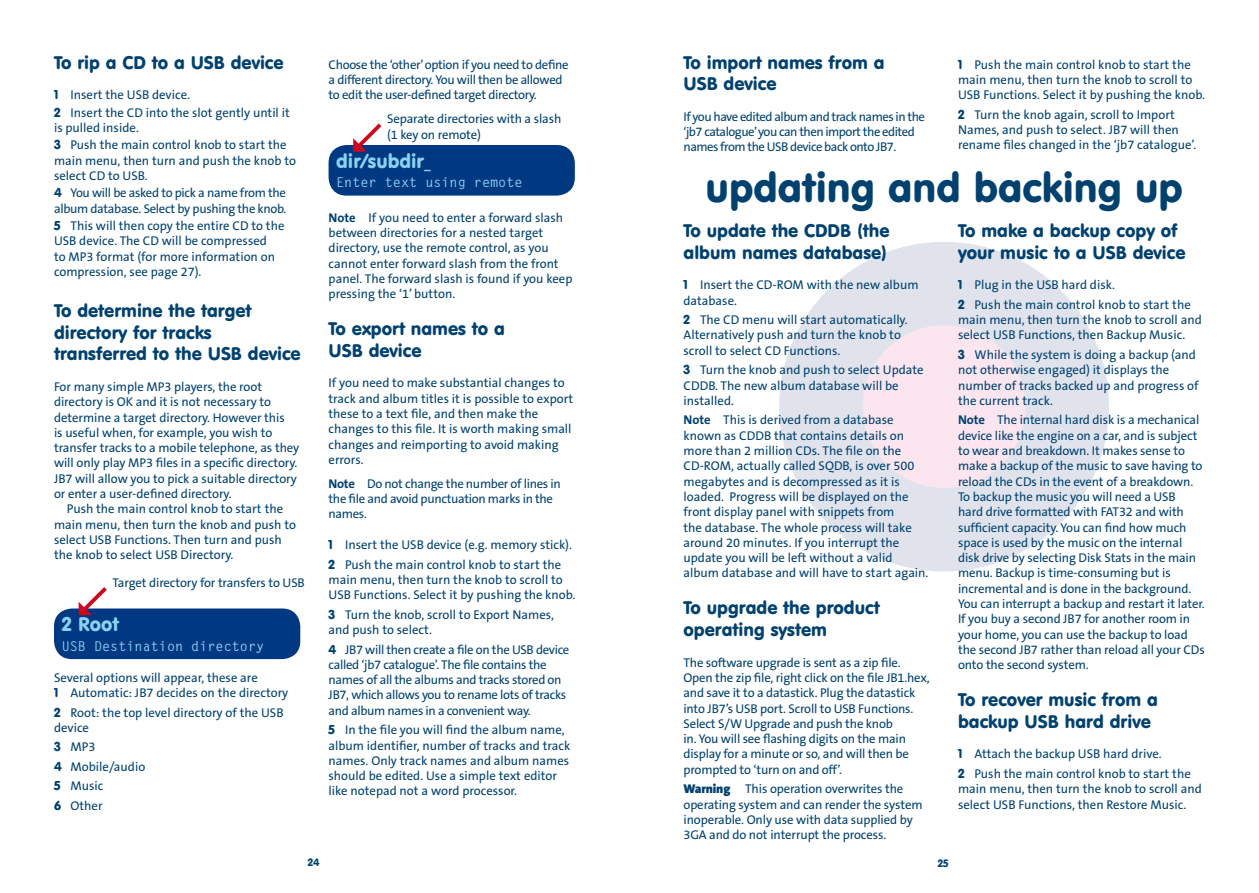
<style>
.page{position:relative;width:1259px;height:893px;background:#fff}
.page>*{position:absolute;margin:0;border:0;box-sizing:border-box;transform-origin:0 0}
.t1{font:40.5px "VAG Rounded BT";color:#00416f}
.t2{font:19.5px "VAG Rounded BT";color:#8ad2f1}
.t3{font:18px/21.6px "VAG Rounded BT";color:#00416f}
.t4{font:700 13.5px "Letter Gothic Std";color:#8ad2f1}
.t5{font:12.75px/15.3px "The Sans B5 Plain";color:#00416f}
.t6{font:12.75px/15.3px "The Sans B5 Plain";letter-spacing:-.025em;color:#00416f}
.t7{font:12.75px/15.3px "The Sans B5 Plain";letter-spacing:-.04em;color:#00416f}
.t8{font:10.5px "VAG Rounded BT";color:#00416f}
.s1{font-family:"VAG Rounded BT"}
.s2{font-size:13.5px}
.s3{font-family:"The Sans B7";font-weight:700}
.s4{font-family:"The Sans B9";font-weight:900}
</style>
<div class="page">
<div style="left:54px;top:608px;width:246px;height:51px;background:#003882;border-radius:18px"></div>
<div style="left:328px;top:145px;width:247px;height:51px;background:#003882;border-radius:18px"></div>
<svg style="left:821px;top:283px;width:246px;height:247px;fill:#fbe5ef"></svg>
<div style="left:779px;top:242px;width:330px;height:329px;border:83px solid #e0e3ec;border-radius:50%"></div>
<svg style="left:79px;top:608px;width:28px;height:1px"></svg>
<h3 class="t3" style="left:54px;top:51px;width:231px">To rip a CD to a USB device</h3>
<p class="t5" style="left:54px;top:87px;width:237px;line-height:17.4px"><span class="s1">1</span> Insert the USB device.<br><span class="s1">2</span> Insert the CD into the slot gently until it</p>
<p class="t5" style="left:54px;top:119px;width:234px;line-height:17.4px">is pulled inside.<br><span class="s1">3</span> Push the main control knob to start the</p>
<p class="t5" style="left:54px;top:153px;width:243px">main menu, then turn and push the knob to select CD to USB.</p>
<p class="t6" style="left:54px;top:186px;width:234px"><span class="s1">4</span> You will be asked to pick a name from the album database. Select by pushing the knob.</p>
<p class="t5" style="left:54px;top:219px;width:232px"><span class="s1">5</span> This will then copy the entire CD to the USB device. The CD will be compressed<br>to MP3 format (for more information on compression, see page 27).</p>
<h3 class="t3" style="left:54px;top:299px;width:248px">To determine the target directory for tracks transferred to the USB device</h3>
<p class="t5" style="left:54px;top:379px;width:247px">For many simple MP3 players, the root directory is OK and it is not necessary to determine a target directory. However this<br>is useful when, for example, you wish to transfer tracks to a mobile telephone, as they will only play MP3 files in a specific directory.<br>JB7 will allow you to pick a suitable directory or enter a user-defined directory.</p>
<p class="t5" style="left:54px;top:502px;width:243px;text-indent:13px">Push the main control knob to start the main menu, then turn the knob and push to select USB Functions. Then turn and push the knob to select USB Directory.</p>
<p class="t5" style="left:112px;top:575px;width:194px">Target directory for transfers to USB</p>
<h2 class="t2" style="left:62px;top:612px;width:59px">2 Root</h2>
<p class="t4" style="left:62px;top:637px;width:204px">USB Destination directory</p>
<p class="t5" style="left:54px;top:670px;width:236px">Several options will appear, these are<br><span class="s1">1</span> Automatic: JB7 decides on the directory</p>
<p class="t5" style="left:54px;top:705px;width:231px"><span class="s1">2</span> Root: the top level directory of the USB device</p>
<p class="t5" style="left:54px;top:738px;width:93px;line-height:19.5px"><span class="s1">3</span> MP3<br><span class="s1">4</span> Mobile/audio<br><span class="s1">5</span> Music<br><span class="s1">6</span> Other</p>
<p class="t6" style="left:328px;top:57px;width:242px">Choose the ‘other’ option if you need to define a different directory. You will then be allowed to edit the user-defined target directory.</p>
<p class="t5" style="left:387px;top:112px;width:176px">Separate directories with a slash (1 key on remote)</p>
<h2 class="t2" style="left:336px;top:148px;width:96px">dir/subdir<span class="s2">_</span></h2>
<p class="t4" style="left:336px;top:174px;width:188px">Enter text using remote</p>
<p class="t5" style="left:328px;top:210px;width:245px"><span class="s3">Note</span> If you need to enter a forward slash between directories for a nested target directory, use the remote control, as you cannot enter forward slash from the front panel. The forward slash is found if you keep pressing the ‘1’ button.</p>
<h3 class="t3" style="left:328px;top:318px;width:178px">To export names to a<br>USB device</h3>
<p class="t5" style="left:328px;top:376px;width:246px">If you need to make substantial changes to track and album titles it is possible to export these to a text file, and then make the changes to this file. It is worth making small changes and reimporting to avoid making errors.</p>
<p class="t6" style="left:328px;top:476px;width:234px"><span class="s3">Note</span> Do not change the number of lines in the file and avoid punctuation marks in the names.</p>
<p class="t5" style="left:328px;top:535px;width:245px;line-height:19.5px"><span class="s1">1</span> Insert the USB device (e.g. memory stick).<br><span class="s1">2</span> Push the main control knob to start the</p>
<p class="t5" style="left:328px;top:572px;width:248px">main menu, then turn the knob to scroll to<br>USB Functions. Select it by pushing the knob.</p>
<p class="t5" style="left:328px;top:607px;width:227px"><span class="s1">3</span> Turn the knob, scroll to Export Names, and push to select.</p>
<p class="t6" style="left:328px;top:642px;width:242px"><span class="s1">4</span> JB7 will then create a file on the USB device called ‘jb7 catalogue’. The file contains the names of all the albums and tracks stored on JB7, which allows you to rename lots of tracks and album names in a convenient way.</p>
<p class="t5" style="left:328px;top:723px;width:243px"><span class="s1">5</span> In the file you will find the album name, album identifier, number of tracks and track names. Only track names and album names should be edited. Use a simple text editor like notepad not a word processor.</p>
<h3 class="t3" style="left:683px;top:51px;width:203px">To import names from a<br>USB device</h3>
<p class="t7" style="left:683px;top:109px;width:243px">If you have edited album and track names in the ‘jb7 catalogue’ you can then import the edited names from the USB device back onto JB7.</p>
<p class="t5" style="left:958px;top:57px;width:248px"><span class="s1">1</span> Push the main control knob to start the main menu, then turn the knob to scroll to<br>USB Functions. Select it by pushing the knob.</p>
<p class="t5" style="left:958px;top:107px;width:240px"><span class="s1">2</span> Turn the knob again, scroll to Import<br>Names, and push to select. JB7 will then rename files changed in the ‘jb7 catalogue’.</p>
<h1 class="t1" style="left:705px;top:162px;width:479px">updating and backing up</h1>
<h3 class="t3" style="left:683px;top:219px;width:208px">To update the CDDB (the album names database)</h3>
<p class="t5" style="left:683px;top:278px;width:237px"><span class="s1">1</span> Insert the CD-ROM with the new album database.</p>
<p class="t5" style="left:683px;top:313px;width:226px"><span class="s1">2</span> The CD menu will start automatically.<br>Alternatively push and turn the knob to scroll to select CD Functions.</p>
<p class="t5" style="left:683px;top:363px;width:242px"><span class="s1">3</span> Turn the knob and push to select Update<br>CDDB. The new album database will be installed.</p>
<p class="t5" style="left:683px;top:413px;width:246px"><span class="s3">Note</span> This is derived from a database known as CDDB that contains details on more than 2 million CDs. The file on the CD-ROM, actually called SQDB, is over 500 megabytes and is decompressed as it is loaded. Progress will be displayed on the front display panel with snippets from<br>the database. The whole process will take around 20 minutes. If you interrupt the update you will be left without a valid album database and will have to start again.</p>
<h3 class="t3" style="left:683px;top:597px;width:198px">To upgrade the product operating system</h3>
<p class="t5" style="left:683px;top:655px;width:248px">The software upgrade is sent as a zip file.<br>Open the zip file, right click on the file JB1.hex, and save it to a datastick. Plug the datastick into JB7’s USB port. Scroll to USB Functions.<br>Select S/W Upgrade and push the knob<br>in. You will see flashing digits on the main display for a minute or so, and will then be prompted to ‘turn on and off’.</p>
<p class="t5" style="left:683px;top:782px;width:240px"><span class="s4">Warning</span> This operation overwrites the operating system and can render the system inoperable. Only use with data supplied by 3GA and do not interrupt the process.</p>
<h3 class="t3" style="left:958px;top:219px;width:229px">To make a backup copy of your music to a USB device</h3>
<p class="t5" style="left:958px;top:276px;width:234px;line-height:19.5px"><span class="s1">1</span> Plug in the USB hard disk.<br><span class="s1">2</span> Push the main control knob to start the</p>
<p class="t5" style="left:958px;top:313px;width:245px">main menu, then turn the knob to scroll and select USB Functions, then Backup Music.</p>
<p class="t5" style="left:958px;top:348px;width:242px"><span class="s1">3</span> While the system is doing a backup (and not otherwise engaged) it displays the number of tracks backed up and progress of the current track.</p>
<p class="t5" style="left:958px;top:413px;width:248px"><span class="s3">Note</span> The internal hard disk is a mechanical device like the engine on a car, and is subject to wear and breakdown. It makes sense to make a backup of the music to save having to reload the CDs in the event of a breakdown.<br>To backup the music you will need a USB<br>hard drive formatted with FAT32 and with sufficient capacity. You can find how much space is used by the music on the internal disk drive by selecting Disk Stats in the main menu. Backup is time-consuming but is incremental and is done in the background.<br>You can interrupt a backup and restart it later.<br>If you buy a second JB7 for another room in your home, you can use the backup to load the second JB7 rather than reload all your CDs onto the second system.</p>
<h3 class="t3" style="left:958px;top:689px;width:201px">To recover music from a backup USB hard drive</h3>
<p class="t5" style="left:958px;top:745px;width:234px;line-height:19.5px"><span class="s1">1</span> Attach the backup USB hard drive.<br><span class="s1">2</span> Push the main control knob to start the</p>
<p class="t5" style="left:958px;top:782px;width:245px">main menu, then turn the knob to scroll and select USB Functions, then Restore Music.</p>
<p class="t8" style="left:308px;top:856px;width:14px">24</p>
<p class="t8" style="left:937px;top:856px;width:12px">25</p>
</div>
